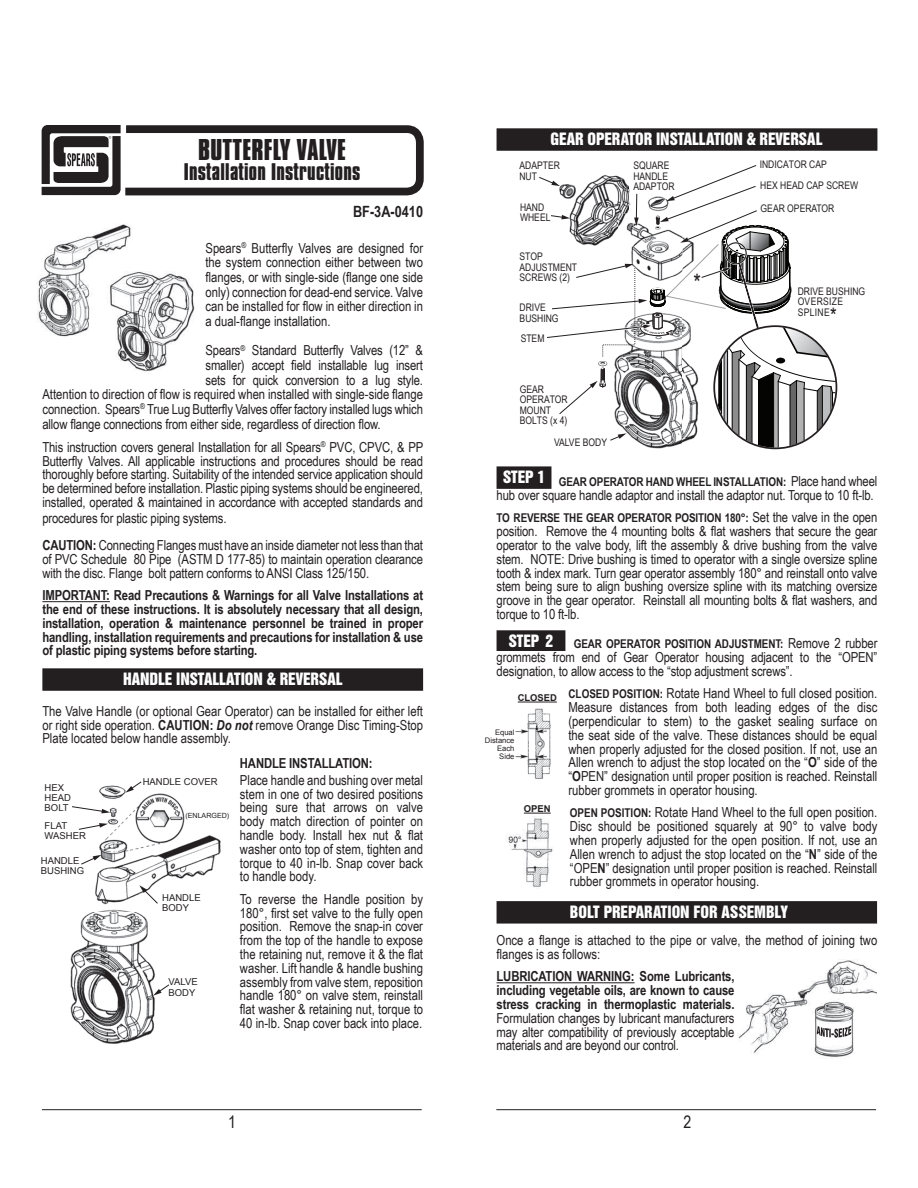
<style>
.page{position:relative;width:918px;height:1188px;background:#fff}
.page>*{position:absolute;margin:0;border:0;box-sizing:border-box;transform-origin:0 0}
.t1{font:700 25.8px "Compacta BT";letter-spacing:.01em;color:#231f20}
.t2{font:23.55px "Arial Narrow";color:#231f20}
.t3{font:700 20.7px "Compacta BT";letter-spacing:.01em;color:#231f20}
.t4{font:17.25px "Arial Narrow";color:#231f20}
.t5{font:15.6px "Swiss 921 BT Regular A";color:#fff}
.t6{font:700 15.6px "Arial Narrow";color:#231f20}
.t7{font:13.8px/13.8px "Arial Narrow";letter-spacing:-.01em;color:#231f20;text-align:justify}
.t8{font:700 13.8px/13.8px "Arial Narrow";letter-spacing:-.01em;color:#231f20;text-align:justify}
.t9{font:700 12.15px "Arial Narrow";letter-spacing:-.01em;color:#231f20}
.t10{font:10.5px/10.5px "Arial Narrow";color:#231f20}
.t11{font:10.5px/10.5px "Arial Narrow";letter-spacing:.03em;color:#231f20}
.t12{font:9.45px/10.4px "Arial";color:#231f20}
.t13{font:700 9.45px "Arial";color:#231f20}
.t14{font:7.65px/8.2px "Arial";color:#231f20;text-align:right}
.t15{font:7.05px "Arial";color:#231f20}
.s1{font-weight:700}
.s2{font-weight:700;font-style:italic}
.s3{font-size:20.85px}
.s4{font-weight:400;font-size:13.8px}
.s5{font-weight:700;font-size:12.15px}
</style>
<div class="page">
<hr style="left:496px;top:1109px;width:380px;height:1px;background:#231f20">
<hr style="left:42px;top:1109px;width:380px;height:1px;background:#231f20">
<svg style="left:42px;top:125px;width:382px;height:71px"></svg>
<hr style="left:42px;top:601px;width:68px;height:1px;background:#231f20">
<div style="left:42px;top:668px;width:381px;height:23px;background:#231f20"></div>
<img style="left:37px;top:224px;width:158px;height:148px">
<img style="left:70px;top:785px;width:151px;height:259px">
<svg style="left:153px;top:984px;width:17px;height:12px"></svg>
<svg style="left:125px;top:781px;width:17px;height:12px"></svg>
<svg style="left:139px;top:885px;width:20px;height:19px"></svg>
<svg style="left:71px;top:806px;width:39px;height:7px"></svg>
<svg style="left:78px;top:823px;width:30px;height:7px"></svg>
<svg style="left:80px;top:855px;width:21px;height:10px"></svg>
<div style="left:497px;top:128px;width:380px;height:23px;background:#231f20"></div>
<div style="left:497px;top:466px;width:54px;height:23px;background:#231f20"></div>
<div style="left:497px;top:630px;width:68px;height:21px;background:#231f20"></div>
<div style="left:497px;top:901px;width:380px;height:23px;background:#231f20"></div>
<hr style="left:497px;top:982px;width:138px;height:1px;background:#231f20">
<svg style="left:539px;top:165px;width:299px;height:285px"></svg>
<img style="left:738px;top:959px;width:139px;height:98px">
<svg style="left:817px;top:1025px;width:34px;height:13px"></svg>
<img style="left:515px;top:702px;width:36px;height:77px">
<hr style="left:518px;top:702px;width:39px;height:1px;background:#231f20">
<img style="left:507px;top:818px;width:46px;height:69px">
<svg style="left:524px;top:813px;width:27px;height:1px"></svg>
<h1 class="t1" style="left:198px;top:139px;width:149px">BUTTERFLY VALVE</h1>
<h3 class="t3" style="left:184px;top:164px;width:178px">Installation Instructions</h3>
<p class="t6" style="left:353px;top:203px;width:72px">BF-3A-0410</p>
<p class="t7" style="left:205px;top:240px;width:219px;line-height:14.7px">Spears<sup>®</sup> Butterfly Valves are designed for the system connection either between two flanges, or with single-side (flange one side only) connection for dead-end service. Valve can be installed for flow in either direction in a dual-flange installation.</p>
<p class="t7" style="left:205px;top:343px;width:219px">Spears<sup>®</sup> Standard Butterfly Valves (12” &amp;</p>
<p class="t7" style="left:205px;top:358px;width:219px">smaller) accept field installable lug insert</p>
<p class="t7" style="left:205px;top:373px;width:219px">sets for quick conversion to a lug style.</p>
<p class="t7" style="left:42px;top:387px;width:382px">Attention to direction of flow is required when installed with single-side flange</p>
<p class="t7" style="left:42px;top:402px;width:382px">connection. Spears<sup>®</sup> True Lug Butterfly Valves offer factory installed lugs which</p>
<p class="t7" style="left:42px;top:418px;width:340px">allow flange connections from either side, regardless of direction flow.</p>
<p class="t7" style="left:42px;top:440px;width:382px">This instruction covers general Installation for all Spears<sup>®</sup> PVC, CPVC, &amp; PP Butterfly Valves. All applicable instructions and procedures should be read thoroughly before starting. Suitability of the intended service application should be determined before installation. Plastic piping systems should be engineered, installed, operated &amp; maintained in accordance with accepted standards and</p>
<p class="t7" style="left:42px;top:504px;width:382px;line-height:27.6px">procedures for plastic piping systems.<br><span class="s1">CAUTION:</span> Connecting Flanges must have an inside diameter not less than that</p>
<p class="t7" style="left:42px;top:552px;width:382px">of PVC Schedule 80 Pipe (ASTM D 177-85) to maintain operation clearance with the disc. Flange bolt pattern conforms to ANSI Class 125/150.</p>
<p class="t8" style="left:42px;top:588px;width:382px">IMPORTANT: Read Precautions &amp; Warnings for all Valve Installations at the end of these instructions. It is absolutely necessary that all design, installation, operation &amp; maintenance personnel be trained in proper handling, installation requirements and precautions for installation &amp; use of plastic piping systems before starting.</p>
<p class="t5" style="left:123px;top:672px;width:221px">HANDLE INSTALLATION &amp; REVERSAL</p>
<p class="t7" style="left:42px;top:704px;width:382px">The Valve Handle (or optional Gear Operator) can be installed for either left or right side operation. <span class="s1">CAUTION:</span> <span class="s2">Do not</span> remove Orange Disc Timing-Stop Plate located below handle assembly.</p>
<p class="t8" style="left:240px;top:756px;width:134px">HANDLE INSTALLATION:</p>
<p class="t7" style="left:240px;top:773px;width:185px">Place handle and bushing over metal stem in one of two desired positions being sure that arrows on valve body match direction of pointer on handle body. Install hex nut &amp; flat washer onto top of stem, tighten and torque to 40 in-lb. Snap cover back to handle body.</p>
<p class="t7" style="left:240px;top:892px;width:185px">To reverse the Handle position by 180°, first set valve to the fully open position. Remove the snap-in cover from the top of the handle to expose the retaining nut, remove it &amp; the flat washer. Lift handle &amp; handle bushing assembly from valve stem, reposition handle 180° on valve stem, reinstall flat washer &amp; retaining nut, torque to 40 in-lb. Snap cover back into place.</p>
<p class="t12" style="left:143px;top:777px;width:76px">HANDLE COVER</p>
<p class="t15" style="left:185px;top:812px;width:45px">(ENLARGED)</p>
<p class="t12" style="left:45px;top:782px;width:28px">HEX<br>HEAD<br>BOLT</p>
<p class="t12" style="left:45px;top:820px;width:43px">FLAT<br>WASHER</p>
<p class="t12" style="left:41px;top:855px;width:45px">HANDLE<br>BUSHING</p>
<p class="t12" style="left:162px;top:893px;width:40px">HANDLE<br>BODY</p>
<p class="t12" style="left:169px;top:977px;width:31px">VALVE<br>BODY</p>
<p class="t5" style="left:551px;top:132px;width:273px">GEAR OPERATOR INSTALLATION &amp; REVERSAL</p>
<p class="t10" style="left:519px;top:160px;width:42px">ADAPTER<br>NUT</p>
<p class="t10" style="left:520px;top:202px;width:32px">HAND<br>WHEEL</p>
<p class="t10" style="left:520px;top:251px;width:59px">STOP<br>ADJUSTMENT<br>SCREWS (2)</p>
<p class="t10" style="left:520px;top:302px;width:41px">DRIVE<br>BUSHING</p>
<p class="t10" style="left:521px;top:332px;width:25px">STEM</p>
<p class="t10" style="left:520px;top:384px;width:50px">GEAR<br>OPERATOR<br>MOUNT<br>BOLTS (x 4)</p>
<p class="t10" style="left:554px;top:437px;width:54px">VALVE BODY</p>
<p class="t10" style="left:633px;top:160px;width:43px">SQUARE<br>HANDLE<br>ADAPTOR</p>
<p class="t10" style="left:760px;top:154px;width:100px;line-height:20.9px">INDICATOR CAP<br>HEX HEAD CAP SCREW</p>
<h2 class="t2" style="left:693px;top:269px;width:9px">*</h2>
<p class="t10" style="left:761px;top:203px;width:75px">GEAR OPERATOR</p>
<p class="t11" style="left:798px;top:286px;width:69px">DRIVE BUSHING<br>OVERSIZE<br>SPLINE<span class="s3">*</span></p>
<p class="t9" style="left:503px;top:475px;width:376px"><sup>STEP</sup> <sup>1</sup> GEAR OPERATOR HAND WHEEL INSTALLATION: <span class="s4">Place hand wheel</span></p>
<p class="t7" style="left:497px;top:488px;width:379px">hub over square handle adaptor and install the adaptor nut. Torque to 10 ft-lb.</p>
<p class="t9" style="left:497px;top:511px;width:382px">TO REVERSE THE GEAR OPERATOR POSITION 180°: <span class="s4">Set the valve in the open</span></p>
<p class="t7" style="left:497px;top:524px;width:382px">position. Remove the 4 mounting bolts &amp; flat washers that secure the gear operator to the valve body, lift the assembly &amp; drive bushing from the valve stem. NOTE: Drive bushing is timed to operator with a single oversize spline tooth &amp; index mark. Turn gear operator assembly 180° and reinstall onto valve stem being sure to align bushing oversize spline with its matching oversize groove in the gear operator. Reinstall all mounting bolts &amp; flat washers, and torque to 10 ft-lb.</p>
<p class="t5" style="left:509px;top:634px;width:46px">STEP 2</p>
<p class="t9" style="left:574px;top:637px;width:305px">GEAR OPERATOR POSITION ADJUSTMENT: <span class="s4">Remove 2 rubber</span></p>
<p class="t7" style="left:497px;top:650px;width:382px">grommets from end of Gear Operator housing adjacent to the “OPEN” designation, to allow access to the “stop adjustment screws”.</p>
<p class="t7" style="left:568px;top:687px;width:310px"><span class="s5">CLOSED POSITION:</span> Rotate Hand Wheel to full closed position.<br>Measure distances from both leading edges of the disc (perpendicular to stem) to the gasket sealing surface on the seat side of the valve. These distances should be equal when properly adjusted for the closed position. If not, use an Allen wrench to adjust the stop located on the “<span class="s1">O</span>” side of the “<span class="s1">O</span>PEN” designation until proper position is reached. Reinstall rubber grommets in operator housing.</p>
<p class="t7" style="left:570px;top:806px;width:309px"><span class="s5">OPEN POSITION:</span> Rotate Hand Wheel to the full open position.<br>Disc should be positioned squarely at 90° to valve body when properly adjusted for the open position. If not, use an Allen wrench to adjust the stop located on the “<span class="s1">N</span>” side of the “OPE<span class="s1">N</span>” designation until proper position is reached. Reinstall rubber grommets in operator housing.</p>
<p class="t5" style="left:570px;top:905px;width:219px">BOLT PREPARATION FOR ASSEMBLY</p>
<p class="t7" style="left:497px;top:933px;width:382px">Once a flange is attached to the pipe or valve, the method of joining two flanges is as follows:</p>
<p class="t8" style="left:497px;top:969px;width:240px">LUBRICATION WARNING: Some Lubricants, including vegetable oils, are known to cause stress cracking in thermoplastic materials.</p>
<p class="t7" style="left:497px;top:1011px;width:240px">Formulation changes by lubricant manufacturers may alter compatibility of previously acceptable materials and are beyond our control.</p>
<p class="t13" style="left:518px;top:692px;width:41px">CLOSED</p>
<p class="t14" style="left:485px;top:728px;width:31px">Equal<br>Distance<br>Each<br>Side</p>
<p class="t13" style="left:524px;top:804px;width:28px">OPEN</p>
<p class="t4" style="left:228px;top:1112px;width:9px">1</p>
<p class="t4" style="left:684px;top:1112px;width:9px">2</p>
</div>
